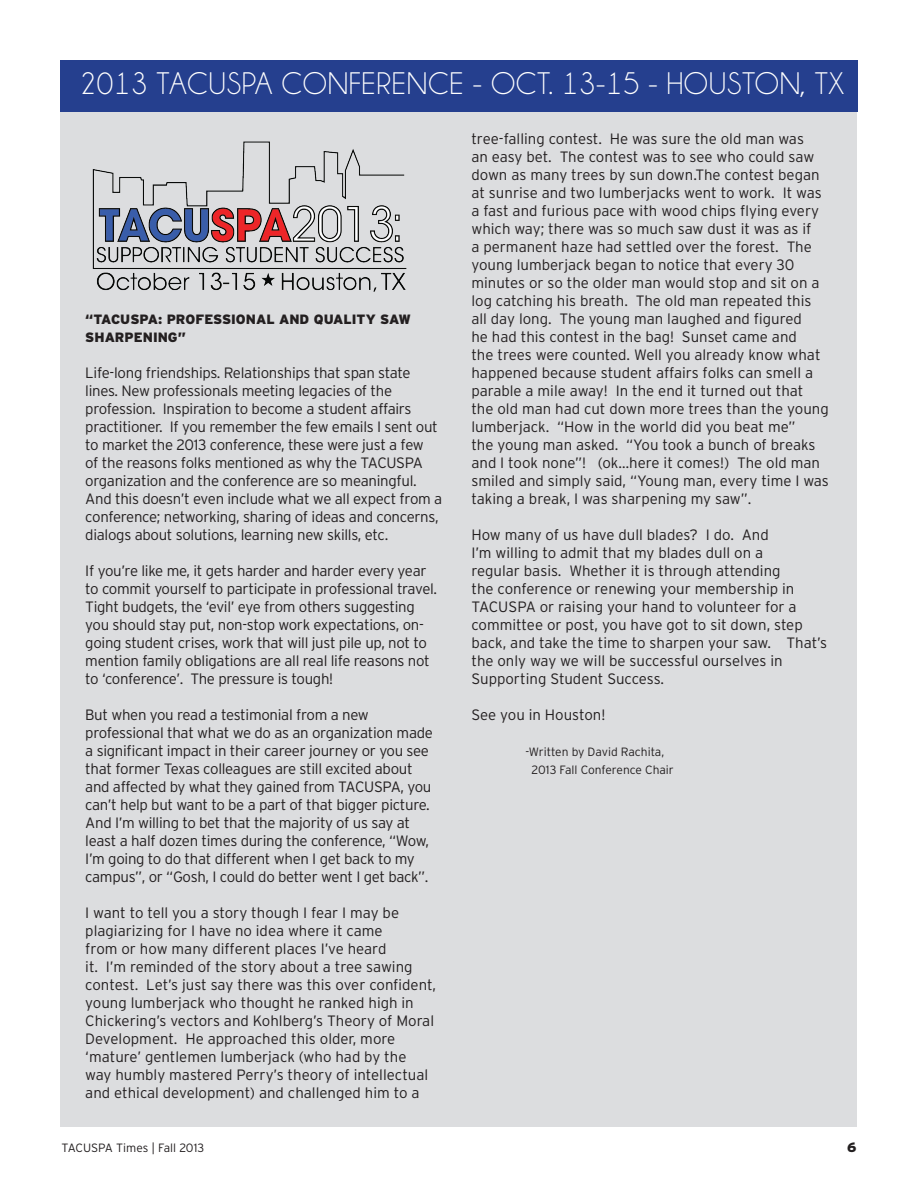
<style>
.page{position:relative;width:918px;height:1188px;background:#fff}
.page>*{position:absolute;margin:0;border:0;box-sizing:border-box;transform-origin:0 0}
.t1{font:31.5px "Champagne&Limousines";letter-spacing:.02em;color:#fff}
.t2{font:300 15px/18px "Interstate";color:#231f20}
.t3{font:300 15px/18px "Interstate";letter-spacing:-.02em;color:#231f20}
.t4{font:900 13.5px "Interstate";color:#231f20}
.t5{font:300 12px/18px "Interstate";color:#231f20}
</style>
<div class="page">
<div style="left:60px;top:60px;width:797px;height:52px;background:#253f8e"></div>
<div style="left:61px;top:112px;width:796px;height:1015px;background:#dcdddf"></div>
<img style="left:92px;top:141px;width:315px;height:151px">
<h1 class="t1" style="left:80px;top:68px;width:766px">2013 TACUSPA CONFERENCE - OCT. 13-15 - HOUSTON, TX</h1>
<p class="t4" style="left:85px;top:312px;width:129px">“TACUSPA: PROFESSIONAL</p>
<p class="t4" style="left:279px;top:312px;width:11px">AND</p>
<p class="t4" style="left:314px;top:312px;width:20px">QUALITY</p>
<p class="t4" style="left:380px;top:312px;width:32px">SAW</p>
<p class="t4" style="left:85px;top:330px;width:102px">SHARPENING”</p>
<p class="t3" style="left:85px;top:364px;width:359px">Life-long friendships. Relationships that span state lines. New professionals meeting legacies of the profession. Inspiration to become a student affairs practitioner. If you remember the few emails I sent out to market the 2013 conference, these were just a few<br>of the reasons folks mentioned as why the TACUSPA organization and the conference are so meaningful.<br>And this doesn’t even include what we all expect from a conference; networking, sharing of ideas and concerns, dialogs about solutions, learning new skills, etc.</p>
<p class="t3" style="left:85px;top:562px;width:353px">If you’re like me, it gets harder and harder every year to commit yourself to participate in professional travel.<br>Tight budgets, the ‘evil’ eye from others suggesting you should stay put, non-stop work expectations, on&shy;going student crises, work that will just pile up, not to mention family obligations are all real life reasons not to ‘conference’. The pressure is tough!</p>
<p class="t3" style="left:85px;top:706px;width:349px">But when you read a testimonial from a new professional that what we do as an organization made a significant impact in their career journey or you see that former Texas colleagues are still excited about and affected by what they gained from TACUSPA, you can’t help but want to be a part of that bigger picture.<br>And I’m willing to bet that the majority of us say at least a half dozen times during the conference, “Wow, I’m going to do that different when I get back to my campus”, or “Gosh, I could do better went I get back”.</p>
<p class="t2" style="left:85px;top:904px;width:352px">I want to tell you a story though I fear I may be plagiarizing for I have no idea where it came<br>from or how many different places I’ve heard<br>it. I’m reminded of the story about a tree sawing contest. Let’s just say there was this over confident, young lumberjack who thought he ranked high in Chickering’s vectors and Kohlberg’s Theory of Moral Development. He approached this older, more ‘mature’ gentlemen lumberjack (who had by the way humbly mastered Perry’s theory of intellectual and ethical development) and challenged him to a</p>
<p class="t2" style="left:471px;top:130px;width:359px">tree-falling contest. He was sure the old man was<br>an easy bet. The contest was to see who could saw down as many trees by sun down.The contest began at sunrise and two lumberjacks went to work. It was a fast and furious pace with wood chips flying every which way; there was so much saw dust it was as if<br>a permanent haze had settled over the forest. The young lumberjack began to notice that every 30 minutes or so the older man would stop and sit on a log catching his breath. The old man repeated this all day long. The young man laughed and figured<br>he had this contest in the bag! Sunset came and<br>the trees were counted. Well you already know what happened because student affairs folks can smell a parable a mile away! In the end it turned out that the old man had cut down more trees than the young lumberjack. “How in the world did you beat me”<br>the young man asked. “You took a bunch of breaks and I took none”! (ok…here it comes!) The old man smiled and simply said, “Young man, every time I was taking a break, I was sharpening my saw”.</p>
<p class="t2" style="left:471px;top:526px;width:357px">How many of us have dull blades? I do. And<br>I’m willing to admit that my blades dull on a<br>regular basis. Whether it is through attending<br>the conference or renewing your membership in TACUSPA or raising your hand to volunteer for a committee or post, you have got to sit down, step back, and take the time to sharpen your saw. That’s the only way we will be successful ourselves in Supporting Student Success.</p>
<p class="t2" style="left:471px;top:706px;width:135px">See you in Houston!</p>
<p class="t5" style="left:532px;top:743px;width:144px;text-indent:-6px">-Written by David Rachita,<br>2013 Fall Conference Chair</p>
<p class="t5" style="left:62px;top:1139px;width:15px">Tacuspa</p>
<p class="t5" style="left:116px;top:1139px;width:89px">Times | Fall 2013</p>
<p class="t4" style="left:847px;top:1140px;width:11px">6</p>
</div>
